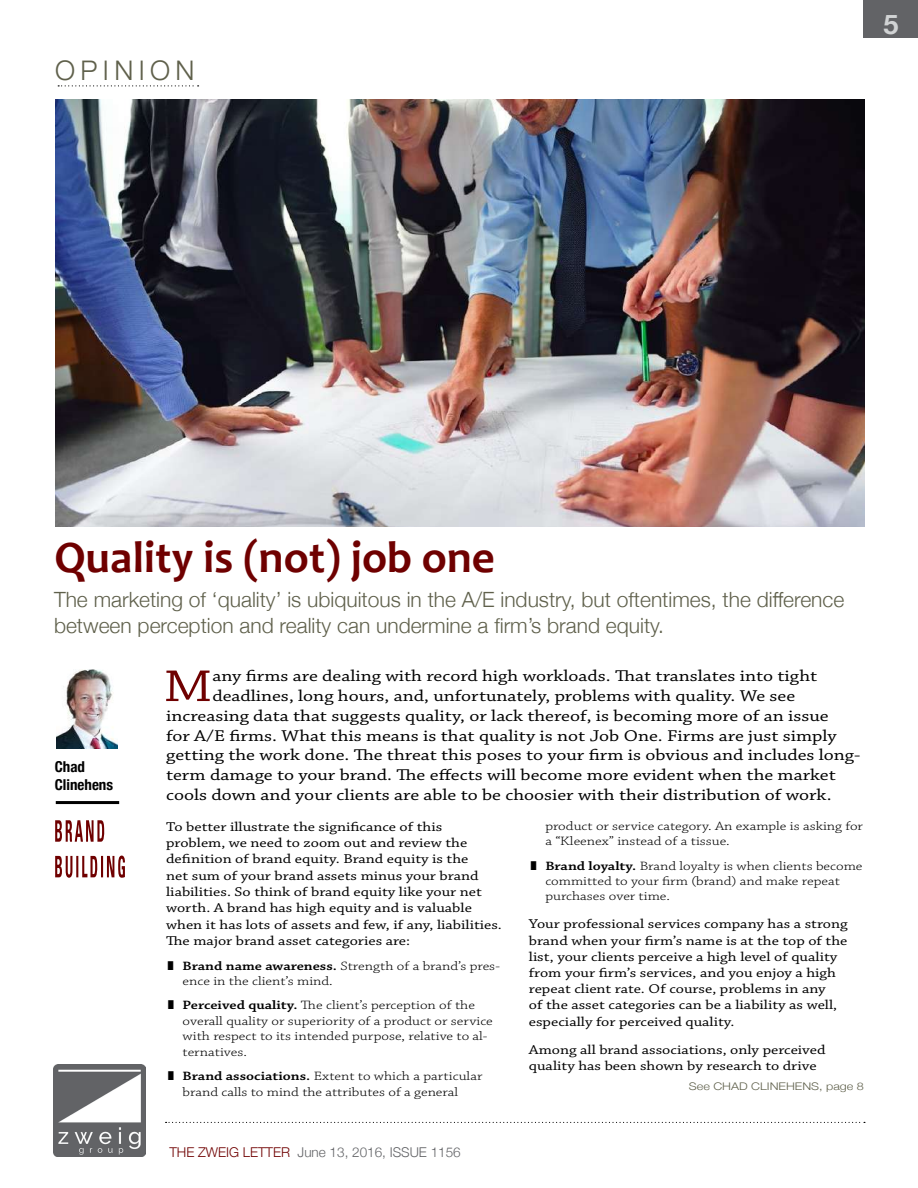
<style>
.page{position:relative;width:918px;height:1188px;background:#fff}
.page>*{position:absolute;margin:0;border:0;box-sizing:border-box;transform-origin:0 0}
.t1{font:46.95px "Chaparral Pro";color:#6f0000;scale:1.2 1}
.t2{font:700 45px "Candara";color:#6f0000}
.t3{font:300 27px "Helvetica Neue";letter-spacing:.2em;color:#5f604b}
.t4{font:700 27px "Helvetica Neue";color:#d1d3d4}
.t5{font:300 21px/25.2px "Helvetica Neue";color:#5f604b}
.t6{font:16.5px "Chaparral Pro";color:#000;scale:1.2 1}
.t7{font:700 condensed 15px/18px "Helvetica Neue";color:#000}
.t8{font:13.5px/16.4px "Chaparral Pro";color:#000;scale:1.2 1}
.t9{font:300 13.5px "Helvetica Neue";color:#626366}
.t10{font:300 12.75px/15.5px "Chaparral Pro";color:#000;scale:1.2 1}
.t11{font:300 10.5px "Helvetica Neue";color:#5f604b;scale:1.2 1}
.s1{font-weight:600}
.s2{color:#6f0000}
</style>
<div class="page">
<img style="left:53px;top:1064px;width:93px;height:92px">
<div style="left:864px;top:0;width:54px;height:38px;background:#626366"></div>
<svg style="left:166px;top:1122px;width:699px;height:1px"></svg>
<svg style="left:58px;top:85px;width:141px;height:1px"></svg>
<svg style="left:55px;top:856px;width:70px;height:22px"></svg>
<svg style="left:55px;top:820px;width:49px;height:22px"></svg>
<img style="left:56px;top:669px;width:62px;height:80px">
<hr style="left:56px;top:801px;width:63px;height:3px;background:#000">
<img style="left:55px;top:99px;width:810px;height:427px">
<h3 class="t3" style="left:55px;top:49px;width:141px">OPINION</h3>
<h3 class="t4" style="left:883px;top:3px;width:17px">5</h3>
<h2 class="t2" style="left:55px;top:529px;width:442px">Quality is (not) job one</h2>
<h3 class="t5" style="left:54px;top:586px;width:792px">The marketing of ‘quality’ is ubiquitous in the A/E industry, but oftentimes, the difference between perception and reality can undermine a firm’s brand equity.</h3>
<p class="t7" style="left:55px;top:757px;width:60px">Chad<br>Clinehens</p>
<h1 class="t1" style="left:164px;top:660px;width:42px">M</h1>
<p class="t6" style="left:212px;top:667px;width:505px">any firms are dealing with record high workloads. That translates into tight</p>
<p class="t6" style="left:212px;top:687px;width:487px">deadlines, long hours, and, unfortunately, problems with quality. We see</p>
<p class="t6" style="left:166px;top:707px;width:554px">increasing data that suggests quality, or lack thereof, is becoming more of an issue</p>
<p class="t6" style="left:166px;top:726px;width:560px">for A/E firms. What this means is that quality is not Job One. Firms are just simply</p>
<p class="t6" style="left:166px;top:746px;width:580px">getting the work done. The threat this poses to your firm is obvious and includes long-</p>
<p class="t6" style="left:166px;top:766px;width:560px">term damage to your brand. The effects will become more evident when the market</p>
<p class="t6" style="left:166px;top:786px;width:556px">cools down and your clients are able to be choosier with their distribution of work.</p>
<p class="t8" style="left:166px;top:819px;width:281px">To better illustrate the significance of this problem, we need to zoom out and review the definition of brand equity. Brand equity is the<br>net sum of your brand assets minus your brand liabilities. So think of brand equity like your net worth. A brand has high equity and is valuable when it has lots of assets and few, if any, liabilities.<br>The major brand asset categories are:</p>
<p class="t10" style="left:183px;top:958px;width:266px;text-indent:-15px">❚ <span class="s1">Brand name awareness.</span> Strength of a brand’s pres&shy;ence in the client’s mind.</p>
<p class="t10" style="left:183px;top:998px;width:260px;text-indent:-15px">❚ <span class="s1">Perceived quality.</span> The client’s perception of the overall quality or superiority of a product or service with respect to its intended purpose, relative to al&shy;ternatives.</p>
<p class="t10" style="left:183px;top:1069px;width:251px;text-indent:-15px">❚ <span class="s1">Brand associations.</span> Extent to which a particular brand calls to mind the attributes of a general</p>
<p class="t9" style="left:169px;top:1142px;width:293px"><span class="s2">THE ZWEIG LETTER</span> June 13, 2016, ISSUE 1156</p>
<p class="t10" style="left:545px;top:819px;width:266px">product or service category. An example is asking for a “Kleenex” instead of a tissue.</p>
<p class="t10" style="left:545px;top:859px;width:266px;text-indent:-15px">❚ <span class="s1">Brand loyalty.</span> Brand loyalty is when clients become committed to your firm (brand) and make repeat purchases over time.</p>
<p class="t8" style="left:529px;top:917px;width:267px">Your professional services company has a strong brand when your firm’s name is at the top of the list, your clients perceive a high level of quality from your firm’s services, and you enjoy a high repeat client rate. Of course, problems in any<br>of the asset categories can be a liability as well, especially for perceived quality.</p>
<p class="t8" style="left:529px;top:1042px;width:249px">Among all brand associations, only perceived quality has been shown by research to drive</p>
<p class="t11" style="left:689px;top:1078px;width:147px">See CHAD CLINEHENS, page 8</p>
</div>
